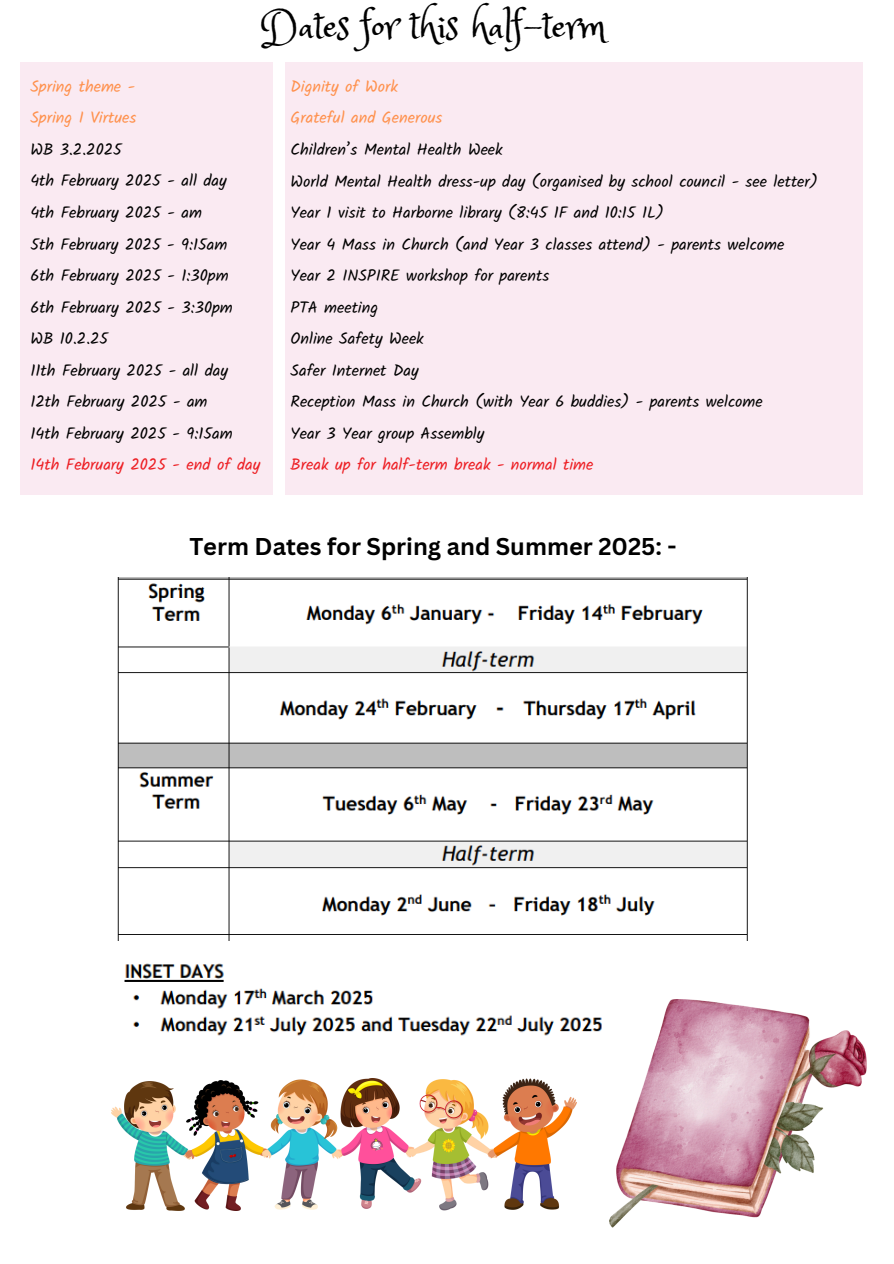
<style>
.page{position:relative;width:894px;height:1264px;background:#fff}
.page>*{position:absolute;margin:0;border:0;box-sizing:border-box;transform-origin:0 0}
.t1{font:39.75px "Princess Sofia";color:#000}
.t2{font:700 23.55px "Canva Sans";color:#000}
.t3{font:16.2px "Kalam";color:#000}
.t4{font:16.2px "Kalam";color:#ed1f24}
.t5{font:16.2px "Kalam";color:#ff914d}
</style>
<div class="page">
<div style="left:21px;top:63px;width:252px;height:432px;background:#faeaf2"></div>
<div style="left:285px;top:63px;width:577px;height:432px;background:#faeaf2"></div>
<img style="left:117px;top:577px;width:631px;height:363px">
<img style="left:124px;top:963px;width:100px;height:19px">
<img style="left:133px;top:988px;width:469px;height:48px">
<img style="left:609px;top:999px;width:257px;height:229px">
<img style="left:111px;top:1078px;width:465px;height:131px">
<p class="t1" style="left:260px;top:1px;width:347px">Dates for this half-term</p>
<h1 class="t5" style="left:30px;top:77px;width:106px">Spring theme -</h1>
<p class="t5" style="left:30px;top:108px;width:108px">Spring I Virtues</p>
<p class="t3" style="left:30px;top:140px;width:93px">WB 3.2.2025</p>
<p class="t3" style="left:30px;top:171px;width:198px">4th February 2025 - all day</p>
<p class="t3" style="left:30px;top:203px;width:173px">4th February 2025 - am</p>
<p class="t3" style="left:30px;top:234px;width:198px">5th February 2025 - 9:15am</p>
<p class="t3" style="left:30px;top:266px;width:200px">6th February 2025 - 1:30pm</p>
<p class="t3" style="left:30px;top:297px;width:204px">6th February 2025 - 3:30pm</p>
<p class="t3" style="left:30px;top:329px;width:79px">WB 10.2.25</p>
<p class="t3" style="left:30px;top:360px;width:199px">11th February 2025 - all day</p>
<p class="t3" style="left:30px;top:392px;width:179px">12th February 2025 - am</p>
<p class="t3" style="left:30px;top:423px;width:204px">14th February 2025 - 9:15am</p>
<p class="t4" style="left:30px;top:455px;width:231px">14th February 2025 - end of day</p>
<p class="t5" style="left:290px;top:77px;width:109px">Dignity of Work</p>
<p class="t5" style="left:290px;top:108px;width:153px">Grateful and Generous</p>
<p class="t3" style="left:290px;top:140px;width:214px">Children’s Mental Health Week</p>
<p class="t3" style="left:290px;top:171px;width:529px">World Mental Health dress-up day (organised by school council - see letter)</p>
<p class="t3" style="left:290px;top:203px;width:375px">Year 1 visit to Harborne library (8:45 1F and 10:15 1L)</p>
<p class="t3" style="left:290px;top:234px;width:495px">Year 4 Mass in Church (and Year 3 classes attend) - parents welcome</p>
<p class="t3" style="left:290px;top:266px;width:260px">Year 2 INSPIRE workshop for parents</p>
<p class="t3" style="left:290px;top:297px;width:89px">PTA meeting</p>
<p class="t3" style="left:290px;top:329px;width:135px">Online Safety Week</p>
<p class="t3" style="left:290px;top:360px;width:129px">Safer Internet Day</p>
<p class="t3" style="left:290px;top:392px;width:473px">Reception Mass in Church (with Year 6 buddies) - parents welcome</p>
<p class="t3" style="left:290px;top:423px;width:195px">Year 3 Year group Assembly</p>
<p class="t4" style="left:290px;top:455px;width:304px">Break up for half-term break - normal time</p>
<h2 class="t2" style="left:189px;top:530px;width:488px">Term Dates for Spring and Summer 2025: -</h2>
</div>
